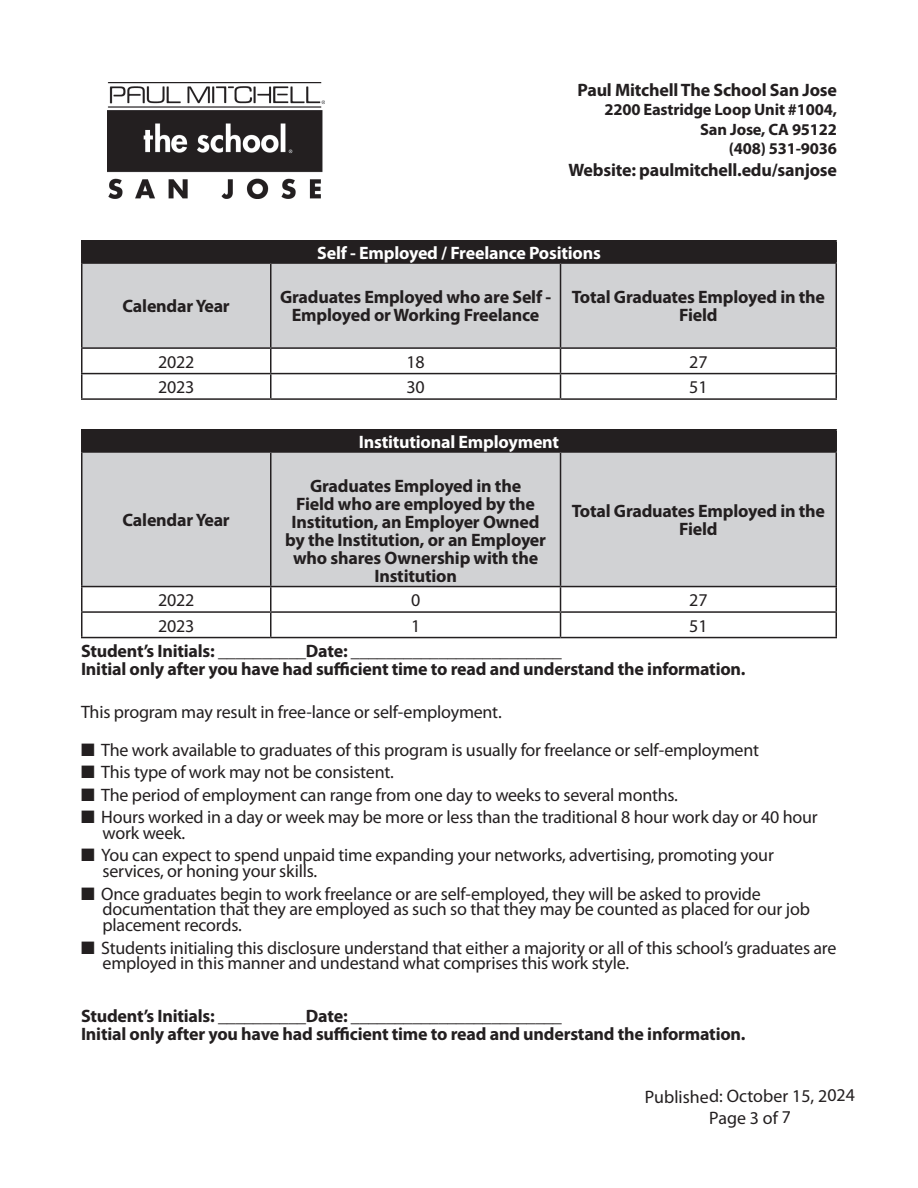
<style>
.page{position:relative;width:918px;height:1188px;background:#fff}
.page>*{position:absolute;margin:0;border:0;box-sizing:border-box;transform-origin:0 0}
.t1{font:18px/21.6px "Myriad Pro";letter-spacing:-.01em;color:#231f20;text-align:center}
.Body_copy_-_contract{font:700 18px/18px "Myriad Pro";letter-spacing:-.01em;color:#231f20;text-align:center}
.Body_copy_-_contract-2{font:700 18px "Myriad Pro";letter-spacing:-.01em;color:#fff}
.t2{font:700 16.5px "Myriad Pro";letter-spacing:-.01em;color:#231f20}
</style>
<div class="page">
<div style="left:82px;top:241px;width:754px;height:22px;background:#231f20"></div>
<div style="left:82px;top:264px;width:754px;height:83px;background:#d1d2d4"></div>
<hr style="left:81px;top:240px;width:190px;height:2px;background:#231f20">
<svg style="left:81px;top:242px;width:1px;height:20px"></svg>
<hr style="left:271px;top:240px;width:290px;height:2px;background:#231f20">
<hr style="left:561px;top:240px;width:276px;height:2px;background:#231f20">
<svg style="left:836px;top:242px;width:1px;height:20px"></svg>
<hr style="left:81px;top:262px;width:190px;height:2px;background:#231f20">
<hr style="left:81px;top:264px;width:1px;height:83px;background:#231f20">
<hr style="left:271px;top:262px;width:290px;height:2px;background:#231f20">
<hr style="left:270px;top:264px;width:2px;height:83px;background:#231f20">
<hr style="left:561px;top:262px;width:276px;height:2px;background:#231f20">
<hr style="left:560px;top:264px;width:1px;height:83px;background:#231f20">
<hr style="left:836px;top:264px;width:1px;height:83px;background:#231f20">
<hr style="left:81px;top:347px;width:190px;height:2px;background:#231f20">
<hr style="left:271px;top:347px;width:290px;height:2px;background:#231f20">
<hr style="left:270px;top:349px;width:2px;height:24px;background:#231f20">
<hr style="left:561px;top:347px;width:276px;height:2px;background:#231f20">
<hr style="left:81px;top:373px;width:190px;height:1px;background:#231f20">
<svg style="left:81px;top:349px;width:1px;height:49px"></svg>
<hr style="left:271px;top:373px;width:290px;height:1px;background:#231f20">
<hr style="left:270px;top:374px;width:2px;height:24px;background:#231f20">
<hr style="left:561px;top:373px;width:276px;height:1px;background:#231f20">
<svg style="left:560px;top:349px;width:1px;height:49px"></svg>
<svg style="left:836px;top:349px;width:1px;height:49px"></svg>
<hr style="left:81px;top:398px;width:190px;height:2px;background:#231f20">
<hr style="left:271px;top:398px;width:290px;height:2px;background:#231f20">
<hr style="left:561px;top:398px;width:276px;height:2px;background:#231f20">
<div style="left:82px;top:430px;width:754px;height:22px;background:#231f20"></div>
<div style="left:82px;top:453px;width:754px;height:133px;background:#d1d2d4"></div>
<hr style="left:81px;top:429px;width:190px;height:2px;background:#231f20">
<svg style="left:81px;top:431px;width:1px;height:20px"></svg>
<hr style="left:271px;top:429px;width:290px;height:2px;background:#231f20">
<hr style="left:561px;top:429px;width:276px;height:2px;background:#231f20">
<svg style="left:836px;top:431px;width:1px;height:20px"></svg>
<hr style="left:81px;top:451px;width:190px;height:2px;background:#231f20">
<hr style="left:81px;top:453px;width:1px;height:133px;background:#231f20">
<hr style="left:271px;top:451px;width:290px;height:2px;background:#231f20">
<hr style="left:270px;top:453px;width:2px;height:133px;background:#231f20">
<hr style="left:561px;top:451px;width:276px;height:2px;background:#231f20">
<hr style="left:560px;top:453px;width:1px;height:133px;background:#231f20">
<hr style="left:836px;top:453px;width:1px;height:133px;background:#231f20">
<hr style="left:81px;top:586px;width:190px;height:1px;background:#231f20">
<hr style="left:271px;top:586px;width:290px;height:1px;background:#231f20">
<hr style="left:270px;top:587px;width:2px;height:24px;background:#231f20">
<hr style="left:561px;top:586px;width:276px;height:1px;background:#231f20">
<hr style="left:81px;top:611px;width:190px;height:2px;background:#231f20">
<svg style="left:81px;top:587px;width:1px;height:50px"></svg>
<hr style="left:271px;top:611px;width:290px;height:2px;background:#231f20">
<hr style="left:270px;top:613px;width:2px;height:24px;background:#231f20">
<hr style="left:561px;top:611px;width:276px;height:2px;background:#231f20">
<svg style="left:560px;top:587px;width:1px;height:50px"></svg>
<svg style="left:836px;top:587px;width:1px;height:50px"></svg>
<hr style="left:81px;top:637px;width:190px;height:1px;background:#231f20">
<hr style="left:271px;top:637px;width:290px;height:1px;background:#231f20">
<hr style="left:561px;top:637px;width:276px;height:1px;background:#231f20">
<img style="left:108px;top:82px;width:217px;height:117px">
<p class="Body_copy_-_contract" style="left:577px;top:80px;width:261px">Paul Mitchell The School San Jose</p>
<p class="t2" style="left:605px;top:99px;width:234px">2200 Eastridge Loop Unit #1004,</p>
<p class="t2" style="left:700px;top:118px;width:138px">San Jose, CA 95122</p>
<p class="t2" style="left:729px;top:138px;width:110px">(408) 531-9036</p>
<p class="Body_copy_-_contract" style="left:569px;top:160px;width:270px">Website: paulmitchell.edu/sanjose</p>
<p class="Body_copy_-_contract-2" style="left:317px;top:241px;width:285px">Self - Employed / Freelance Positions</p>
<p class="Body_copy_-_contract" style="left:123px;top:297px;width:109px">Calendar Year</p>
<p class="Body_copy_-_contract" style="left:280px;top:288px;width:273px">Graduates Employed who are Self -<br>Employed or Working Freelance</p>
<p class="Body_copy_-_contract" style="left:572px;top:288px;width:255px">Total Graduates Employed in the<br>Field</p>
<p class="t1" style="left:158px;top:350px;width:38px">2022</p>
<p class="t1" style="left:406px;top:350px;width:20px">18</p>
<p class="t1" style="left:689px;top:350px;width:20px">27</p>
<p class="t1" style="left:158px;top:376px;width:38px">2023</p>
<p class="t1" style="left:406px;top:376px;width:20px">30</p>
<p class="t1" style="left:689px;top:376px;width:20px">51</p>
<p class="Body_copy_-_contract" style="left:123px;top:510px;width:109px">Calendar Year</p>
<p class="Body_copy_-_contract-2" style="left:359px;top:430px;width:202px">Institutional Employment</p>
<p class="Body_copy_-_contract" style="left:285px;top:477px;width:262px">Graduates Employed in the<br>Field who are employed by the<br>Institution, an Employer Owned by the Institution, or an Employer who shares Ownership with the<br>Institution</p>
<p class="Body_copy_-_contract" style="left:572px;top:501px;width:255px">Total Graduates Employed in the<br>Field</p>
<p class="t1" style="left:158px;top:589px;width:38px">2022</p>
<p class="t1" style="left:411px;top:589px;width:11px">0</p>
<p class="t1" style="left:689px;top:589px;width:20px">27</p>
<p class="t1" style="left:158px;top:614px;width:38px">2023</p>
<p class="t1" style="left:411px;top:614px;width:11px">1</p>
<p class="t1" style="left:689px;top:614px;width:20px">51</p>
<p class="Body_copy_-_contract" style="left:81px;top:641px;width:482px">Student’s Initials: __________Date: ________________________</p>
<p class="Body_copy_-_contract" style="left:81px;top:659px;width:666px">Initial only after you have had sufficient time to read and understand the information.</p>
<p class="t1" style="left:81px;top:701px;width:422px">This program may result in free-lance or self-employment.</p>
<p class="t1" style="left:81px;top:738px;width:680px">■ The work available to graduates of this program is usually for freelance or self-employment</p>
<p class="t1" style="left:81px;top:761px;width:314px">■ This type of work may not be consistent.</p>
<p class="t1" style="left:81px;top:783px;width:599px">■ The period of employment can range from one day to weeks to several months.</p>
<p class="t1" style="left:81px;top:806px;width:738px">■ Hours worked in a day or week may be more or less than the traditional 8 hour work day or 40 hour</p>
<p class="t1" style="left:103px;top:822px;width:84px">work week.</p>
<p class="t1" style="left:81px;top:844px;width:694px">■ You can expect to spend unpaid time expanding your networks, advertising, promoting your</p>
<p class="t1" style="left:103px;top:860px;width:216px">services, or honing your skills.</p>
<p class="t1" style="left:81px;top:882px;width:681px">■ Once graduates begin to work freelance or are self-employed, they will be asked to provide</p>
<p class="t1" style="left:103px;top:898px;width:709px">documentation that they are employed as such so that they may be counted as placed for our job</p>
<p class="t1" style="left:103px;top:914px;width:141px">placement records.</p>
<p class="t1" style="left:81px;top:936px;width:757px">■ Students initialing this disclosure understand that either a majority or all of this school’s graduates are</p>
<p class="t1" style="left:103px;top:952px;width:528px">employed in this manner and undestand what comprises this work style.</p>
<p class="Body_copy_-_contract" style="left:81px;top:1007px;width:482px">Student’s Initials: __________Date: ________________________</p>
<p class="Body_copy_-_contract" style="left:81px;top:1025px;width:666px">Initial only after you have had sufficient time to read and understand the information.</p>
<p class="t1" style="left:645px;top:1085px;width:212px">Published: October 15, 2024<br>Page 3 of 7</p>
</div>
